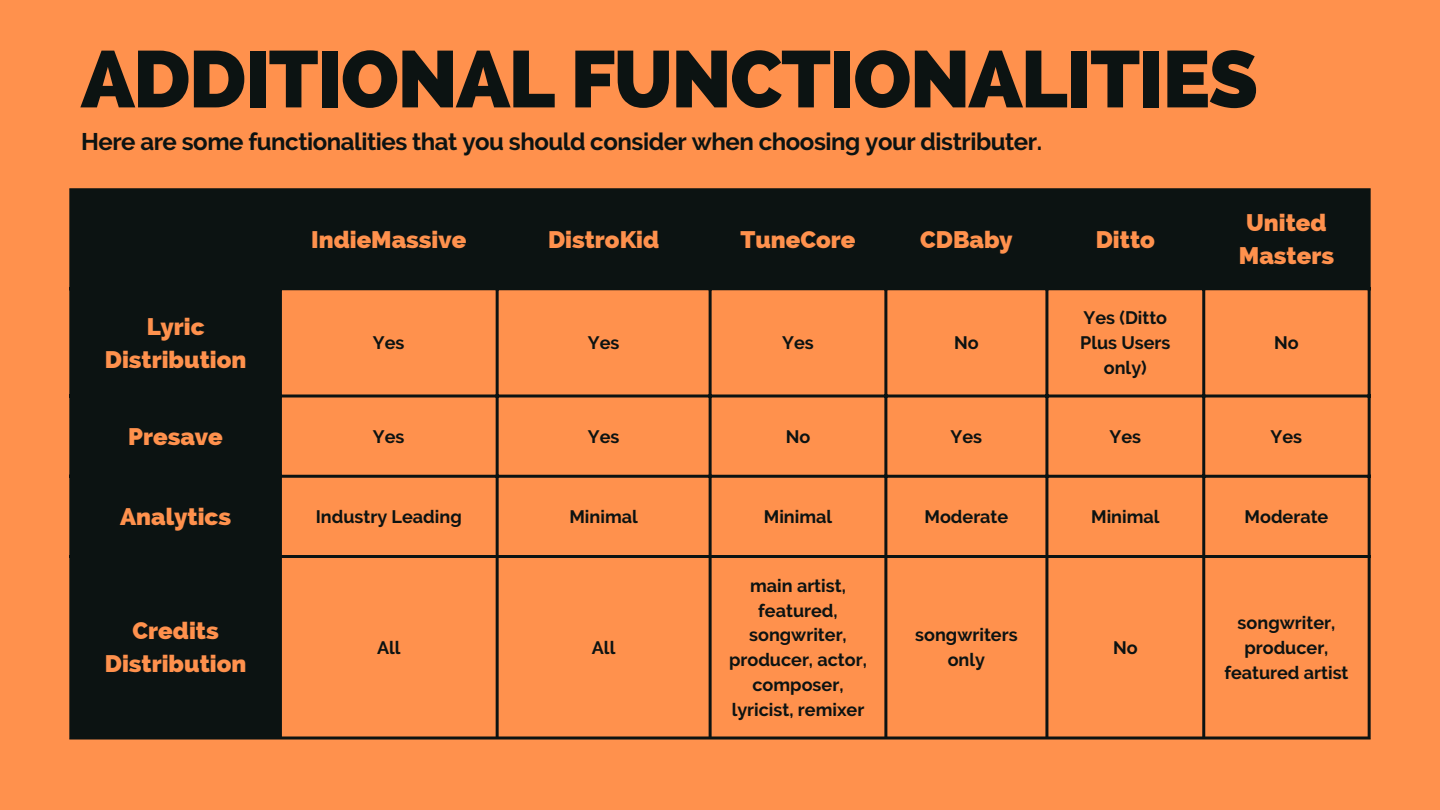
<style>
.page{position:relative;width:1440px;height:810px;background:#ff914d}
.page>*{position:absolute;margin:0;border:0;box-sizing:border-box;transform-origin:0 0}
.t1{font:800 80px "Raleway";letter-spacing:-.02em;color:#0c1312}
.t2{font:800 24px/33px "Raleway";color:#ff914d;text-align:center}
.t3{font:700 24px "Raleway";letter-spacing:-.02em;color:#0c1312}
.t4{font:700 18px/24.8px "Raleway";color:#0c1312;text-align:center}
</style>
<div class="page">
<div style="left:72px;top:191px;width:1296px;height:546px;background:#0c1312"></div>
<svg style="left:282px;top:290px;width:1086px;height:447px"></svg>
<hr style="left:69px;top:191px;width:3px;height:546px;background:#0c1312">
<hr style="left:279px;top:191px;width:3px;height:546px;background:#0c1312">
<hr style="left:496px;top:191px;width:3px;height:546px;background:#0c1312">
<hr style="left:709px;top:191px;width:3px;height:546px;background:#0c1312">
<hr style="left:884px;top:191px;width:3px;height:546px;background:#0c1312">
<hr style="left:1045px;top:191px;width:3px;height:546px;background:#0c1312">
<hr style="left:1202px;top:191px;width:3px;height:546px;background:#0c1312">
<hr style="left:1368px;top:191px;width:3px;height:546px;background:#0c1312">
<hr style="left:69px;top:188px;width:1302px;height:3px;background:#0c1312">
<hr style="left:69px;top:287px;width:1302px;height:3px;background:#0c1312">
<hr style="left:69px;top:395px;width:1302px;height:3px;background:#0c1312">
<hr style="left:69px;top:475px;width:1302px;height:3px;background:#0c1312">
<hr style="left:69px;top:555px;width:1302px;height:3px;background:#0c1312">
<hr style="left:69px;top:737px;width:1302px;height:3px;background:#0c1312">
<h1 class="t1" style="left:81px;top:32px;width:1179px">ADDITIONAL FUNCTIONALITIES</h1>
<h2 class="t3" style="left:81px;top:127px;width:963px">Here are some functionalities that you should consider when choosing your distributer.</h2>
<h2 class="t2" style="left:105px;top:310px;width:143px">Lyric<br>Distribution</h2>
<h2 class="t2" style="left:311px;top:223px;width:157px">IndieMassive</h2>
<h2 class="t2" style="left:548px;top:223px;width:113px">DistroKid</h2>
<h2 class="t2" style="left:740px;top:223px;width:117px">TuneCore</h2>
<h2 class="t2" style="left:920px;top:223px;width:94px">CDBaby</h2>
<h2 class="t2" style="left:1096px;top:223px;width:61px">Ditto</h2>
<p class="t4" style="left:373px;top:330px;width:33px">Yes</p>
<p class="t4" style="left:588px;top:330px;width:33px">Yes</p>
<p class="t4" style="left:782px;top:330px;width:33px">Yes</p>
<p class="t4" style="left:954px;top:330px;width:26px">No</p>
<p class="t4" style="left:1080px;top:305px;width:92px">Yes (Ditto<br>Plus Users only)</p>
<h2 class="t2" style="left:1239px;top:206px;width:97px">United<br>Masters</h2>
<p class="t4" style="left:1274px;top:330px;width:26px">No</p>
<h2 class="t2" style="left:128px;top:420px;width:96px">Presave</h2>
<p class="t4" style="left:373px;top:424px;width:33px">Yes</p>
<p class="t4" style="left:588px;top:424px;width:33px">Yes</p>
<p class="t4" style="left:786px;top:424px;width:26px">No</p>
<p class="t4" style="left:951px;top:424px;width:33px">Yes</p>
<p class="t4" style="left:1110px;top:424px;width:33px">Yes</p>
<p class="t4" style="left:1271px;top:424px;width:33px">Yes</p>
<h2 class="t2" style="left:120px;top:500px;width:112px">Analytics</h2>
<p class="t4" style="left:316px;top:504px;width:147px">Industry Leading</p>
<p class="t4" style="left:569px;top:504px;width:70px">Minimal</p>
<p class="t4" style="left:764px;top:504px;width:70px">Minimal</p>
<p class="t4" style="left:924px;top:504px;width:85px">Moderate</p>
<p class="t4" style="left:1091px;top:504px;width:70px">Minimal</p>
<p class="t4" style="left:1245px;top:504px;width:85px">Moderate</p>
<h2 class="t2" style="left:105px;top:614px;width:143px">Credits<br>Distribution</h2>
<p class="t4" style="left:377px;top:635px;width:25px">All</p>
<p class="t4" style="left:592px;top:635px;width:25px">All</p>
<p class="t4" style="left:729px;top:573px;width:139px">main artist, featured, songwriter, producer, actor, composer, lyricist, remixer</p>
<p class="t4" style="left:915px;top:623px;width:104px">songwriters only</p>
<p class="t4" style="left:1113px;top:635px;width:26px">No</p>
<p class="t4" style="left:1224px;top:611px;width:126px">songwriter, producer, featured artist</p>
</div>
